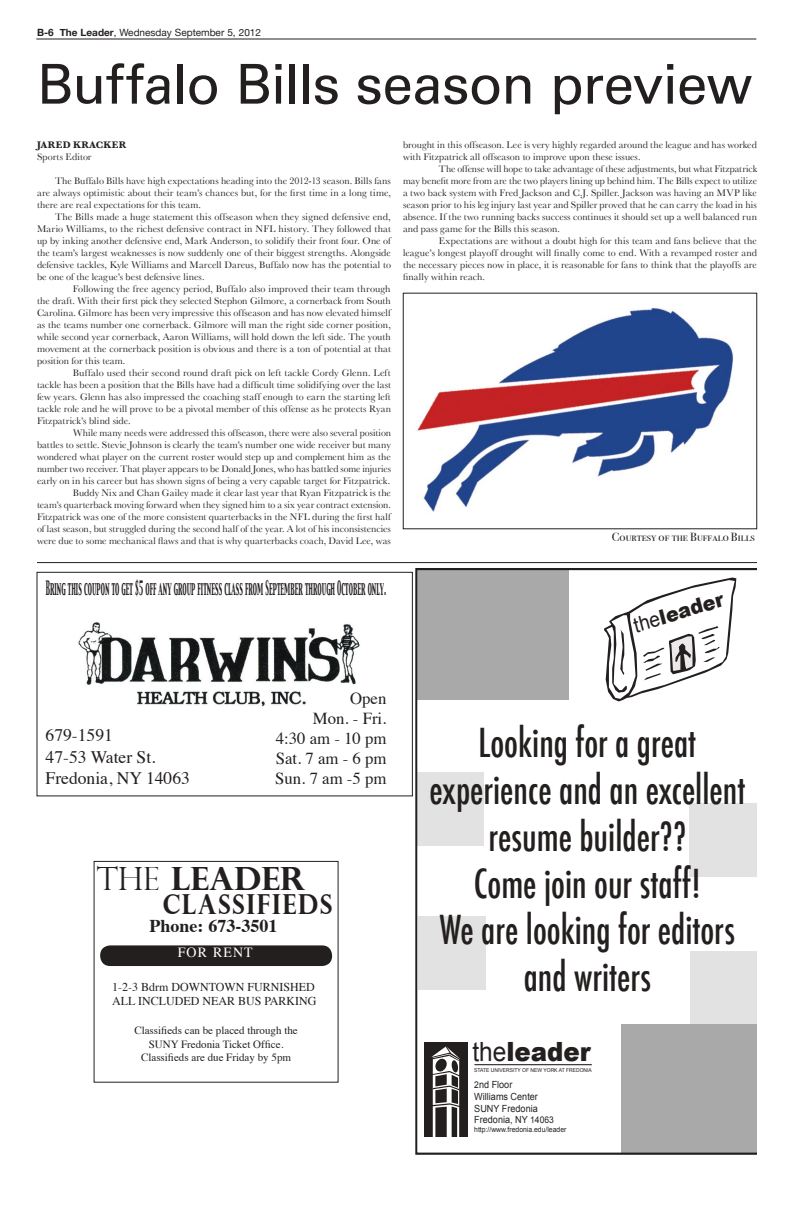
<style>
.page{position:relative;width:792px;height:1224px;background:#fff}
.page>*{position:absolute;margin:0;border:0;box-sizing:border-box;transform-origin:0 0}
.t1{font:55px "Univers LT Std";letter-spacing:-.015em;color:#241f1f}
.t2{font:500 condensed 39px/46.8px "Futura";color:#241f1f;text-align:center;scale:.92 1}
.t3{font:700 32px "Perpetua Titling";color:#241f1f}
.t4{font:700 27.6px "Perpetua Titling";letter-spacing:.07em;color:#241f1f;scale:.87 1}
.t5{font:900 26.5px "Arial";color:#241f1f;scale:.92 1}
.t6{font:900 20.6px "Arial";color:#241f1f;scale:.93 1}
.t7{font:700 18px "Times";color:#241f1f}
.t8{font:17.6px "Capitals";color:#241f1f;scale:.36 1}
.t9{font:17.6px/21.1px "Times";color:#241f1f}
.t10{font:16.7px/20.1px "Times";color:#241f1f;text-align:right}
.t11{font:14px "Times";letter-spacing:.075em;color:#fff}
.t12{font:12px/14.4px "Times";color:#241f1f}
.t13{font:12px "Bodoni Svty Two SCITCTT Book";color:#241f1f}
.t14{font:11px/13.2px "Times";color:#241f1f;text-align:center}
.t15{font:10px/12px "Baskerville";letter-spacing:.005em;color:#241f1f;text-align:justify}
.t16{font:10px "Helvetica Neue";color:#241f1f}
.t17{font:700 10px "Helvetica Neue";color:#241f1f}
.t18{font:700 10px "Baskerville";letter-spacing:.035em;color:#241f1f}
.t19{font:10px "Helvetica";color:#241f1f}
.t20{font:9.9px/11.8px "Arial";color:#241f1f;scale:.92 1}
.t21{font:7.4px "Arial";color:#241f1f;scale:.92 1}
.t22{font:5.4px "Arial";color:#241f1f;scale:.92 1}
.s1{font-weight:400}
.s2{font-weight:300}
.s3{font-size:9.2px}
</style>
<div class="page">
<hr style="left:36px;top:38px;width:720px;height:2px;background:#241f1f">
<img style="left:417px;top:308px;width:317px;height:208px">
<div style="left:403px;top:293px;width:354px;height:236px;border:1px solid #241f1f"></div>
<hr style="left:37px;top:562px;width:720px;height:1px;background:#241f1f">
<svg style="left:415px;top:568px;width:342px;height:587px"></svg>
<img style="left:79px;top:622px;width:281px;height:84px">
<div style="left:37px;top:572px;width:376px;height:224px;border:1px solid #241f1f"></div>
<div style="left:100px;top:945px;width:232px;height:21px;background:#241f1f;border-radius:10px"></div>
<p class="t19" style="left:203px;top:23px;width:7px">8</p>
<p class="t17" style="left:37px;top:25px;width:78px">B-6 The Leader</p>
<p class="t16" style="left:175px;top:25px;width:64px">April 11, 2012</p>
<p class="t16" style="left:114px;top:26px;width:149px">, Wednesday September 5, 2012</p>
<h1 class="t1" style="left:37px;top:52px;width:717px">Buffalo Bills season preview</h1>
<p class="t18" style="left:37px;top:139px;width:91px">JARED KRACKER</p>
<p class="t15" style="left:37px;top:151px;width:56px">Sports Editor</p>
<p class="t15" style="left:37px;top:175px;width:356px;text-indent:18px">The Buffalo Bills have high expectations heading into the 2012-13 season. Bills fans are always optimistic about their team’s chances but, for the first time in a long time, there are real expectations for this team.</p>
<p class="t15" style="left:37px;top:211px;width:356px;text-indent:18px">The Bills made a huge statement this offseason when they signed defensive end, Mario Williams, to the richest defensive contract in NFL history. They followed that up by inking another defensive end, Mark Anderson, to solidify their front four. One of the team’s largest weaknesses is now suddenly one of their biggest strengths. Alongside defensive tackles, Kyle Williams and Marcell Dareus, Buffalo now has the potential to be one of the league’s best defensive lines.</p>
<p class="t15" style="left:37px;top:283px;width:355px;text-indent:36px">Following the free agency period, Buffalo also improved their team through the draft. With their first pick they selected Stephon Gilmore, a cornerback from South Carolina. Gilmore has been very impressive this offseason and has now elevated himself as the teams number one cornerback. Gilmore will man the right side corner position, while second year cornerback, Aaron Williams, will hold down the left side. The youth movement at the cornerback position is obvious and there is a ton of potential at that position for this team.</p>
<p class="t15" style="left:37px;top:367px;width:356px;text-indent:36px">Buffalo used their second round draft pick on left tackle Cordy Glenn. Left tackle has been a position that the Bills have had a difficult time solidifying over the last few years. Glenn has also impressed the coaching staff enough to earn the starting left tackle role and he will prove to be a pivotal member of this offense as he protects Ryan Fitzpatrick’s blind side.</p>
<p class="t15" style="left:37px;top:427px;width:356px;text-align:right">While many needs were addressed this offseason, there were also several position<br>battles to settle. Stevie Johnson is clearly the team’s number one wide receiver but many wondered what player on the current roster would step up and complement him as the number two receiver. That player appears to be Donald Jones, who has battled some injuries early on in his career but has shown signs of being a very capable target for Fitzpatrick.<br>Buddy Nix and Chan Gailey made it clear last year that Ryan Fitzpatrick is the<br>team’s quarterback moving forward when they signed him to a six year contract extension.<br>Fitzpatrick was one of the more consistent quarterbacks in the NFL during the first half of last season, but struggled during the second half of the year. A lot of his inconsistencies were due to some mechanical flaws and that is why quarterbacks coach, David Lee, was</p>
<p class="t15" style="left:403px;top:139px;width:355px">brought in this offseason. Lee is very highly regarded around the league and has worked with Fitzpatrick all offseason to improve upon these issues.</p>
<p class="t15" style="left:403px;top:163px;width:356px;text-indent:36px">The offense will hope to take advantage of these adjustments, but what Fitzpatrick may benefit more from are the two players lining up behind him. The Bills expect to utilize a two back system with Fred Jackson and C.J. Spiller. Jackson was having an MVP like season prior to his leg injury last year and Spiller proved that he can carry the load in his absence. If the two running backs success continues it should set up a well balanced run and pass game for the Bills this season.</p>
<p class="t15" style="left:403px;top:235px;width:356px;text-indent:36px">Expectations are without a doubt high for this team and fans believe that the league’s longest playoff drought will finally come to end. With a revamped roster and the necessary pieces now in place, it is reasonable for fans to think that the playoffs are finally within reach.</p>
<p class="t13" style="left:612px;top:530px;width:145px">Courtesy of the Buffalo Bills</p>
<h3 class="t8" style="left:46px;top:576px;width:947px">Bring this coupon to get $5 off any group fitness class from September through October only.</h3>
<h3 class="t6" style="left:630px;top:615px;width:102px;rotate:-17deg"><span class="s1">the</span>leader</h3>
<h3 class="t9" style="left:46px;top:724px;width:146px">679-1591<br>47-53 Water St.<br>Fredonia, NY 14063</h3>
<h3 class="t10" style="left:275px;top:687px;width:113px">Open<br>Mon. - Fri.<br>4:30 am - 10 pm<br>Sat. 7 am - 6 pm<br>Sun. 7 am -5 pm</h3>
<h3 class="t3" style="left:97px;top:859px;width:210px"><span class="s2">The</span> LEADER</h3>
<h3 class="t4" style="left:163px;top:887px;width:196px">CLASSIFIEDS</h3>
<h3 class="t7" style="left:150px;top:909px;width:129px">Phone: 673-3501</h3>
<h3 class="t11" style="left:178px;top:939px;width:76px">FOR RENT</h3>
<p class="t12" style="left:112px;top:979px;width:206px">1-2-3 Bdrm DOWNTOWN FURNISHED<br>ALL INCLUDED NEAR BUS PARKING</p>
<p class="t14" style="left:134px;top:1023px;width:165px">Classifieds can be placed through the<br>SUNY Fredonia Ticket Office.<br>Classifieds are due Friday by 5pm</p>
<h2 class="t2" style="left:429px;top:720px;width:345px">Looking for a great experience and an excellent resume builder??<br>Come join our staff!<br>We are looking for editors and writers</h2>
<h3 class="t5" style="left:473px;top:1036px;width:130px"><span class="s1">the</span>leader</h3>
<p class="t22" style="left:474px;top:1067px;width:130px">STATE UNIVERSITY OF NEW YORK AT FREDONIA</p>
<p class="t20" style="left:474px;top:1079px;width:88px"><span class="s3">2</span>nd Floor<br>Williams Center<br>SUNY Fredonia<br>Fredonia, NY <span class="s3">14063</span></p>
<p class="t21" style="left:474px;top:1125px;width:102px">http://www.fredonia.edu/leader</p>
</div>
